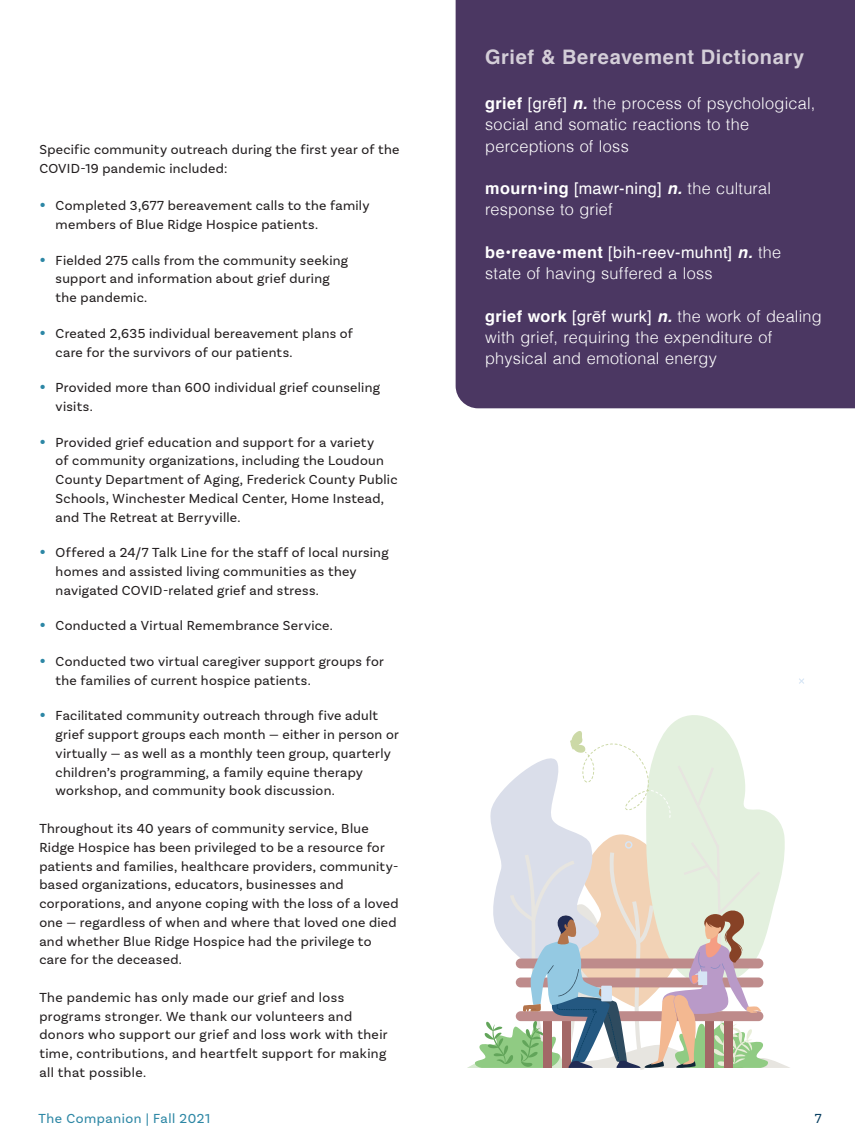
<style>
.page{position:relative;width:855px;height:1148px;background:#fff}
.page>*{position:absolute;margin:0;border:0;box-sizing:border-box;transform-origin:0 0}
.Body_Copy{font:700 20px "Helvetica";letter-spacing:.03em;color:#d4ced8}
.Body_Copy-2{font:300 16.25px/21.2px "Helvetica";letter-spacing:.015em;color:#fff}
.Body_Copy-3{font:13.75px/18.8px "Basic Sans";letter-spacing:.02em;color:#231f20}
.t1{font:13.75px "Basic Sans";letter-spacing:.04em;color:#2d87a5}
.t2{font:13.75px "Basic Sans";color:#063d5f}
.s1{font-weight:600;font-size:17.5px;color:#2d87a5}
.s2{font-weight:700}
.s3{font-weight:400}
.s4{font-weight:700;font-style:italic}
</style>
<div class="page">
<svg style="left:799px;top:678px;width:5px;height:5px"></svg>
<svg style="left:467px;top:715px;width:323px;height:355px"></svg>
<div style="left:456px;top:0;width:399px;height:408px;background:#4b3762"></div>
<p class="Body_Copy-3" style="left:39px;top:140px;width:362px">Specific community outreach during the first year of the<br>COVID-19 pandemic included:</p>
<p class="Body_Copy-3" style="left:56px;top:196px;width:315px;text-indent:-16px"><span class="s1">•</span> Completed 3,677 bereavement calls to the family members of Blue Ridge Hospice patients.</p>
<p class="Body_Copy-3" style="left:56px;top:250px;width:294px;text-indent:-16px"><span class="s1">•</span> Fielded 275 calls from the community seeking support and information about grief during the pandemic.</p>
<p class="Body_Copy-3" style="left:56px;top:324px;width:299px;text-indent:-16px"><span class="s1">•</span> Created 2,635 individual bereavement plans of care for the survivors of our patients.</p>
<p class="Body_Copy-3" style="left:56px;top:378px;width:326px;text-indent:-16px"><span class="s1">•</span> Provided more than 600 individual grief counseling visits.</p>
<p class="Body_Copy-3" style="left:56px;top:432px;width:343px;text-indent:-16px"><span class="s1">•</span> Provided grief education and support for a variety<br>of community organizations, including the Loudoun County Department of Aging, Frederick County Public Schools, Winchester Medical Center, Home Instead, and The Retreat at Berryville.</p>
<p class="Body_Copy-3" style="left:56px;top:543px;width:335px;text-indent:-16px"><span class="s1">•</span> Offered a 24/7 Talk Line for the staff of local nursing homes and assisted living communities as they navigated COVID-related grief and stress.</p>
<p class="Body_Copy-3" style="left:39px;top:616px;width:295px"><span class="s1">•</span> Conducted a Virtual Remembrance Service.</p>
<p class="Body_Copy-3" style="left:56px;top:652px;width:330px;text-indent:-16px"><span class="s1">•</span> Conducted two virtual caregiver support groups for the families of current hospice patients.</p>
<p class="Body_Copy-3" style="left:56px;top:706px;width:345px;text-indent:-16px"><span class="s1">•</span> Facilitated community outreach through five adult grief support groups each month — either in person or virtually — as well as a monthly teen group, quarterly children’s programming, a family equine therapy workshop, and community book discussion.</p>
<p class="Body_Copy-3" style="left:39px;top:819px;width:361px">Throughout its 40 years of community service, Blue Ridge Hospice has been privileged to be a resource for patients and families, healthcare providers, community&shy;based organizations, educators, businesses and corporations, and anyone coping with the loss of a loved one — regardless of when and where that loved one died and whether Blue Ridge Hospice had the privilege to care for the deceased.</p>
<p class="Body_Copy-3" style="left:39px;top:987px;width:350px">The pandemic has only made our grief and loss programs stronger. We thank our volunteers and donors who support our grief and loss work with their time, contributions, and heartfelt support for making all that possible.</p>
<p class="Body_Copy" style="left:485px;top:41px;width:321px">Grief &amp; Bereavement Dictionary</p>
<p class="Body_Copy-2" style="left:485px;top:91px;width:332px"><span class="s2">grief</span> <span class="s3">[grēf]</span> <span class="s4">n.</span> the process of psychological, social and somatic reactions to the perceptions of loss</p>
<p class="Body_Copy-2" style="left:485px;top:177px;width:287px"><span class="s2">mourn•ing</span> <span class="s3">[mawr-ning]</span> <span class="s4">n.</span> the cultural response to grief</p>
<p class="Body_Copy-2" style="left:485px;top:240px;width:298px"><span class="s2">be•reave•ment</span> <span class="s3">[bih-reev-muhnt]</span> <span class="s4">n.</span> the state of having suffered a loss</p>
<p class="Body_Copy-2" style="left:485px;top:304px;width:338px"><span class="s2">grief work</span> <span class="s3">[grēf wurk]</span> <span class="s4">n.</span> the work of dealing with grief, requiring the expenditure of physical and emotional energy</p>
<p class="t1" style="left:39px;top:1109px;width:173px">The Companion | Fall 2021</p>
<p class="t2" style="left:815px;top:1109px;width:8px">7</p>
</div>
